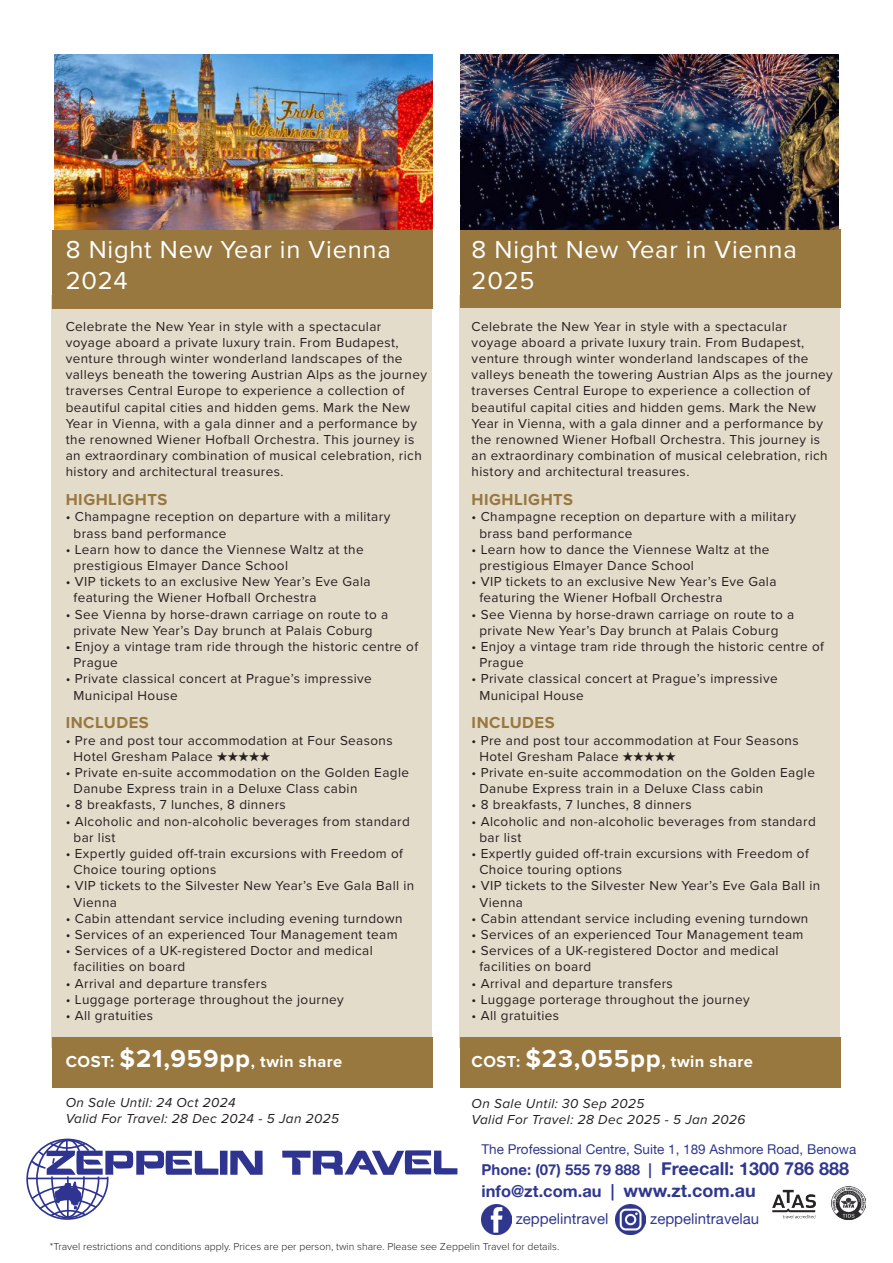
<style>
.page{position:relative;width:893px;height:1263px;background:#fff}
.page>*{position:absolute;margin:0;border:0;box-sizing:border-box;transform-origin:0 0}
.t1{font:25.5px/30.6px "Proxima Nova";letter-spacing:.03em;color:#fff}
.t2{font:700 16.5px "Proxima Nova";letter-spacing:.03em;color:#fff}
.t3{font:700 16.5px "Proxima Nova";letter-spacing:.03em;color:#98783f}
.t4{font:16.5px "Alte Haas Grotesk Bold";color:#2f378e}
.t5{font:15px "Alte Haas Grotesk Bold";color:#2f378e}
.t6{font:15px "Alte Haas Grotesk";color:#2f378e}
.t7{font:13.5px/16.2px "Proxima Nova";letter-spacing:.03em;color:#231f20}
.t8{font:italic 13.5px/16.2px "Proxima Nova";letter-spacing:.03em;color:#231f20}
.t9{font:13.5px "Alte Haas Grotesk";color:#2f378e}
.t10{font:300 10.5px "Proxima Nova";color:#231f20}
.s1{font-size:25.5px}
.s2{font-size:18px}
</style>
<div class="page">
<div style="left:52px;top:295px;width:380px;height:752px;background:#e4dccb"></div>
<div style="left:460px;top:295px;width:380px;height:752px;background:#e4dccb"></div>
<div style="left:220px;top:1151px;width:8px;height:24px;background:#2e3490"></div>
<svg style="left:230px;top:1151px;width:33px;height:24px"></svg>
<svg style="left:282px;top:1150px;width:175px;height:25px"></svg>
<svg style="left:26px;top:1138px;width:192px;height:82px"></svg>
<img style="left:832px;top:1186px;width:33px;height:34px">
<img style="left:772px;top:1190px;width:44px;height:28px">
<img style="left:481px;top:1204px;width:30px;height:30px">
<img style="left:616px;top:1204px;width:30px;height:30px">
<div style="left:52px;top:230px;width:380px;height:78px;background:#98783f"></div>
<div style="left:460px;top:229px;width:380px;height:79px;background:#98783f"></div>
<img style="left:54px;top:54px;width:379px;height:175px">
<img style="left:460px;top:54px;width:379px;height:175px">
<div style="left:53px;top:1037px;width:380px;height:51px;background:#98783f"></div>
<div style="left:460px;top:1037px;width:380px;height:50px;background:#98783f"></div>
<p class="t1" style="left:66px;top:233px;width:327px">8 Night New Year in Vienna<br>2024</p>
<p class="t7" style="left:66px;top:317px;width:363px">Celebrate the New Year in style with a spectacular voyage aboard a private luxury train. From Budapest, venture through winter wonderland landscapes of the valleys beneath the towering Austrian Alps as the journey traverses Central Europe to experience a collection of beautiful capital cities and hidden gems. Mark the New Year in Vienna, with a gala dinner and a performance by the renowned Wiener Hofball Orchestra. This journey is an extraordinary combination of musical celebration, rich history and architectural treasures.</p>
<p class="t3" style="left:66px;top:487px;width:103px">HIGHLIGHTS</p>
<p class="t7" style="left:74px;top:508px;width:318px;text-indent:-8px">• Champagne reception on departure with a military brass band performance</p>
<p class="t7" style="left:74px;top:541px;width:292px;text-indent:-8px">• Learn how to dance the Viennese Waltz at the prestigious Elmayer Dance School</p>
<p class="t7" style="left:74px;top:573px;width:299px;text-indent:-8px">• VIP tickets to an exclusive New Year’s Eve Gala featuring the Wiener Hofball Orchestra</p>
<p class="t7" style="left:66px;top:605px;width:324px;text-align:center">• See Vienna by horse-drawn carriage on route to a private New Year’s Day brunch at Palais Coburg</p>
<p class="t7" style="left:74px;top:638px;width:346px;text-indent:-8px">• Enjoy a vintage tram ride through the historic centre of<br>Prague</p>
<p class="t7" style="left:74px;top:670px;width:300px;text-indent:-8px">• Private classical concert at Prague’s impressive<br>Municipal House</p>
<p class="t3" style="left:66px;top:710px;width:84px">INCLUDES</p>
<p class="t7" style="left:74px;top:731px;width:321px;text-indent:-8px">• Pre and post tour accommodation at Four Seasons<br>Hotel Gresham Palace ★★★★★</p>
<p class="t7" style="left:74px;top:764px;width:337px;text-indent:-8px">• Private en-suite accommodation on the Golden Eagle<br>Danube Express train in a Deluxe Class cabin</p>
<p class="t7" style="left:66px;top:796px;width:222px">• 8 breakfasts, 7 lunches, 8 dinners</p>
<p class="t7" style="left:74px;top:812px;width:338px;text-indent:-8px">• Alcoholic and non-alcoholic beverages from standard bar list</p>
<p class="t7" style="left:74px;top:845px;width:331px;text-indent:-8px">• Expertly guided off-train excursions with Freedom of<br>Choice touring options</p>
<p class="t7" style="left:74px;top:877px;width:342px;text-indent:-8px">• VIP tickets to the Silvester New Year’s Eve Gala Ball in<br>Vienna</p>
<p class="t7" style="left:66px;top:910px;width:338px">• Cabin attendant service including evening turndown</p>
<p class="t7" style="left:66px;top:926px;width:333px">• Services of an experienced Tour Management team</p>
<p class="t7" style="left:74px;top:942px;width:301px;text-indent:-8px">• Services of a UK-registered Doctor and medical facilities on board</p>
<p class="t7" style="left:66px;top:974px;width:203px">• Arrival and departure transfers</p>
<p class="t7" style="left:66px;top:991px;width:280px">• Luggage porterage throughout the journey</p>
<p class="t7" style="left:66px;top:1007px;width:89px">• All gratuities</p>
<p class="t2" style="left:66px;top:1049px;width:278px">COST: <span class="s1">$21,959pp</span>, twin share</p>
<p class="t8" style="left:66px;top:1093px;width:275px">On Sale Until: 24 Oct 2024<br>Valid For Travel: 28 Dec 2024 - 5 Jan 2025</p>
<p class="t1" style="left:472px;top:233px;width:327px">8 Night New Year in Vienna<br>2025</p>
<p class="t7" style="left:472px;top:317px;width:363px">Celebrate the New Year in style with a spectacular voyage aboard a private luxury train. From Budapest, venture through winter wonderland landscapes of the valleys beneath the towering Austrian Alps as the journey traverses Central Europe to experience a collection of beautiful capital cities and hidden gems. Mark the New Year in Vienna, with a gala dinner and a performance by the renowned Wiener Hofball Orchestra. This journey is an extraordinary combination of musical celebration, rich history and architectural treasures.</p>
<p class="t3" style="left:472px;top:487px;width:103px">HIGHLIGHTS</p>
<p class="t7" style="left:479px;top:508px;width:318px;text-indent:-8px">• Champagne reception on departure with a military brass band performance</p>
<p class="t7" style="left:479px;top:541px;width:292px;text-indent:-8px">• Learn how to dance the Viennese Waltz at the prestigious Elmayer Dance School</p>
<p class="t7" style="left:479px;top:573px;width:299px;text-indent:-8px">• VIP tickets to an exclusive New Year’s Eve Gala featuring the Wiener Hofball Orchestra</p>
<p class="t7" style="left:472px;top:605px;width:324px;text-align:center">• See Vienna by horse-drawn carriage on route to a private New Year’s Day brunch at Palais Coburg</p>
<p class="t7" style="left:479px;top:638px;width:346px;text-indent:-8px">• Enjoy a vintage tram ride through the historic centre of<br>Prague</p>
<p class="t7" style="left:479px;top:670px;width:300px;text-indent:-8px">• Private classical concert at Prague’s impressive<br>Municipal House</p>
<p class="t3" style="left:472px;top:710px;width:84px">INCLUDES</p>
<p class="t7" style="left:479px;top:731px;width:321px;text-indent:-8px">• Pre and post tour accommodation at Four Seasons<br>Hotel Gresham Palace ★★★★★</p>
<p class="t7" style="left:479px;top:764px;width:337px;text-indent:-8px">• Private en-suite accommodation on the Golden Eagle<br>Danube Express train in a Deluxe Class cabin</p>
<p class="t7" style="left:472px;top:796px;width:222px">• 8 breakfasts, 7 lunches, 8 dinners</p>
<p class="t7" style="left:479px;top:812px;width:338px;text-indent:-8px">• Alcoholic and non-alcoholic beverages from standard bar list</p>
<p class="t7" style="left:479px;top:845px;width:331px;text-indent:-8px">• Expertly guided off-train excursions with Freedom of<br>Choice touring options</p>
<p class="t7" style="left:479px;top:877px;width:342px;text-indent:-8px">• VIP tickets to the Silvester New Year’s Eve Gala Ball in<br>Vienna</p>
<p class="t7" style="left:472px;top:910px;width:338px">• Cabin attendant service including evening turndown</p>
<p class="t7" style="left:472px;top:926px;width:333px">• Services of an experienced Tour Management team</p>
<p class="t7" style="left:479px;top:942px;width:301px;text-indent:-8px">• Services of a UK-registered Doctor and medical facilities on board</p>
<p class="t7" style="left:472px;top:974px;width:203px">• Arrival and departure transfers</p>
<p class="t7" style="left:472px;top:991px;width:280px">• Luggage porterage throughout the journey</p>
<p class="t7" style="left:472px;top:1007px;width:89px">• All gratuities</p>
<p class="t2" style="left:472px;top:1049px;width:283px">COST: <span class="s1">$23,055pp</span>, twin share</p>
<p class="t8" style="left:472px;top:1095px;width:174px">On Sale Until: 30 Sep 2025</p>
<p class="t8" style="left:472px;top:1111px;width:275px">Valid For Travel: 28 Dec 2025 - 5 Jan 2026</p>
<p class="t9" style="left:481px;top:1141px;width:376px">The Professional Centre, Suite 1, 189 Ashmore Road, Benowa</p>
<p class="t5" style="left:481px;top:1161px;width:369px">Phone: (07) 555 79 888 | <span class="s2">Freecall: 1300 786 888</span></p>
<p class="t4" style="left:481px;top:1181px;width:276px">info@zt.com.au | <span class="s2">www.zt.com.au</span></p>
<p class="t6" style="left:516px;top:1209px;width:94px">zeppelintravel</p>
<p class="t6" style="left:650px;top:1209px;width:111px">zeppelintravelau</p>
<p class="t10" style="left:50px;top:1238px;width:511px">*Travel restrictions and conditions apply. Prices are per person, twin share. Please see Zeppelin Travel for details.</p>
</div>
